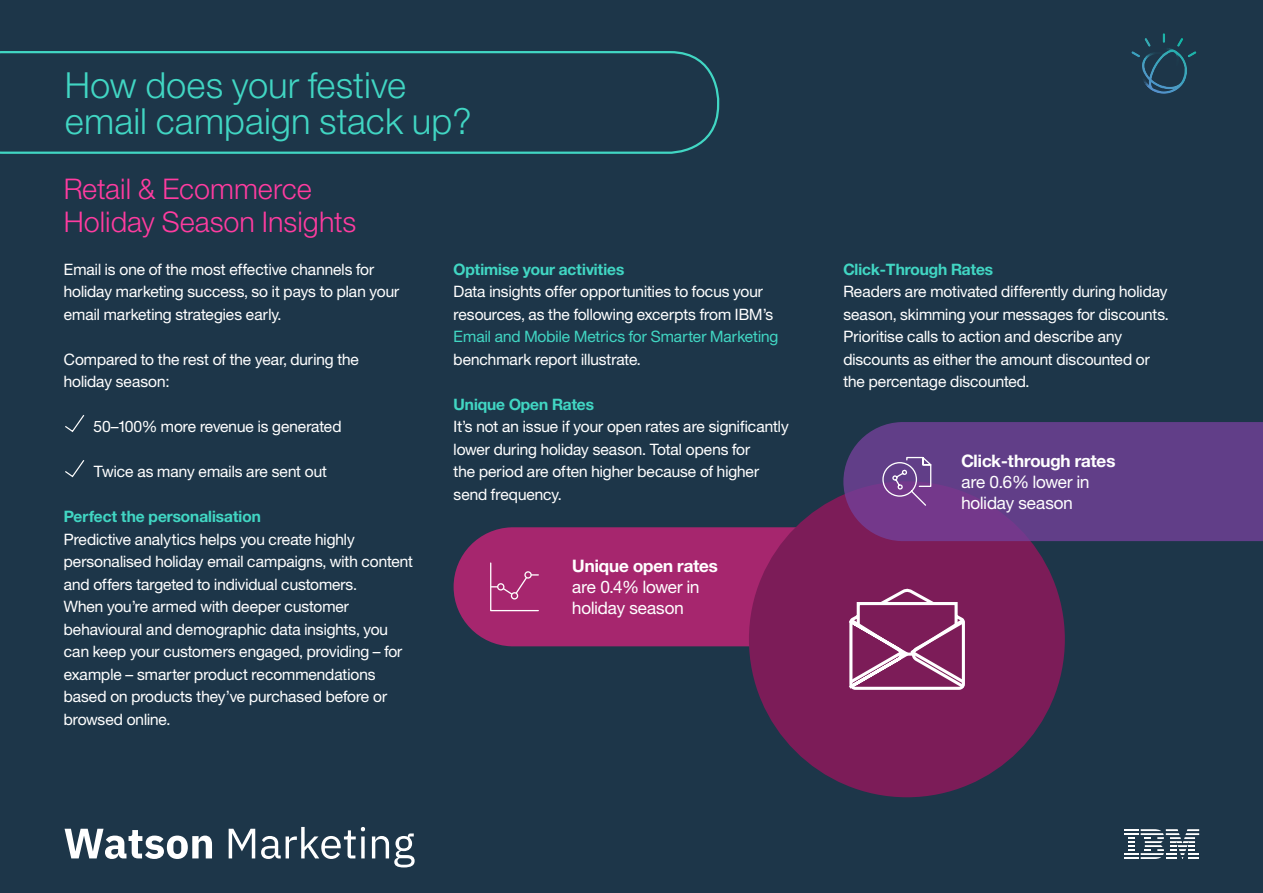
<style>
.page{position:relative;width:1263px;height:893px;background:#1d3649}
.page>*{position:absolute;margin:0;border:0;box-sizing:border-box;transform-origin:0 0}
.t1{font:300 36px/36px "Helv Neuefor IBM";color:#41d6c3}
.t2{font:300 28.5px/33px "Helv Neuefor IBM";color:#ff3ca0}
.Call_Out_Heading{font:700 17.25px "Helv Neuefor IBM";color:#fff}
.Call_Out_Heading-2{font:17.25px/21px "Helv Neuefor IBM";color:#fff}
.Call_Out_Copy{font:17.25px/21px "Helv Neuefor IBM";color:#fff}
.Body_copy{font:15.75px/22.5px "Helv Neuefor IBM";color:#fff}
.Sub_heads_-_teal{font:700 15.75px "Helv Neuefor IBM";color:#41d6c3}
.s1{color:#41d6c3}
</style>
<div class="page">
<div style="left:454px;top:527px;width:341px;height:119px;background:#a6266e"></div>
<svg style="left:1124px;top:829px;width:75px;height:30px"></svg>
<svg style="left:65px;top:415px;width:20px;height:17px"></svg>
<svg style="left:65px;top:460px;width:20px;height:18px"></svg>
<svg style="left:489px;top:562px;width:51px;height:50px;background:#ae3b7c"></svg>
<div style="left:749px;top:481px;width:316px;height:316px;background:#7c1c58;border-radius:50%"></div>
<svg style="left:849px;top:588px;width:116px;height:102px"></svg>
<svg style="left:1131px;top:33px;width:65px;height:61px"></svg>
<svg style="left:843px;top:422px;width:420px;height:119px;background:#623c86"></svg>
<svg style="left:882px;top:456px;width:50px;height:51px;background:#7d5498"></svg>
<svg style="left:0;top:51px;width:719px;height:103px"></svg>
<svg style="left:65px;top:829px;width:147px;height:30px"></svg>
<svg style="left:229px;top:829px;width:26px;height:29px"></svg>
<svg style="left:261px;top:827px;width:104px;height:32px"></svg>
<svg style="left:372px;top:833px;width:43px;height:34px"></svg>
<p class="t1" style="left:65px;top:67px;width:409px">How does your festive email campaign stack up?</p>
<p class="t2" style="left:64px;top:172px;width:294px">Retail &amp; Ecommerce<br>Holiday Season Insights</p>
<p class="Body_copy" style="left:64px;top:258px;width:337px">Email is one of the most effective channels for holiday marketing success, so it pays to plan your email marketing strategies early.</p>
<p class="Body_copy" style="left:64px;top:348px;width:297px">Compared to the rest of the year, during the holiday season:</p>
<p class="Body_copy" style="left:94px;top:415px;width:249px">50–100% more revenue is generated</p>
<p class="Body_copy" style="left:94px;top:460px;width:235px">Twice as many emails are sent out</p>
<p class="Sub_heads_-_teal" style="left:64px;top:507px;width:199px">Perfect the personalisation</p>
<p class="Body_copy" style="left:64px;top:528px;width:351px">Predictive analytics helps you create highly personalised holiday email campaigns, with content and offers targeted to individual customers.<br>When you’re armed with deeper customer behavioural and demographic data insights, you can keep your customers engaged, providing – for example – smarter product recommendations based on products they’ve purchased before or browsed online.</p>
<p class="Sub_heads_-_teal" style="left:454px;top:259px;width:172px">Optimise your activities</p>
<p class="Body_copy" style="left:454px;top:280px;width:326px">Data insights offer opportunities to focus your resources, as the following excerpts from IBM’s <span class="s1">Email and Mobile Metrics for Smarter Marketing </span>benchmark report illustrate.</p>
<p class="Sub_heads_-_teal" style="left:454px;top:394px;width:142px">Unique Open Rates</p>
<p class="Body_copy" style="left:454px;top:415px;width:337px">It’s not an issue if your open rates are significantly lower during holiday season. Total opens for<br>the period are often higher because of higher send frequency.</p>
<p class="Call_Out_Heading" style="left:572px;top:555px;width:147px">Unique open rates</p>
<p class="Call_Out_Heading-2" style="left:572px;top:576px;width:129px">are 0.4% lower in holiday season</p>
<p class="Sub_heads_-_teal" style="left:843px;top:259px;width:151px">Click-Through Rates</p>
<p class="Body_copy" style="left:843px;top:280px;width:326px">Readers are motivated differently during holiday season, skimming your messages for discounts.<br>Prioritise calls to action and describe any discounts as either the amount discounted or the percentage discounted.</p>
<p class="Call_Out_Heading" style="left:961px;top:450px;width:155px">Click-through rates</p>
<p class="Call_Out_Copy" style="left:961px;top:471px;width:129px">are 0.6% lower in holiday season</p>
</div>
